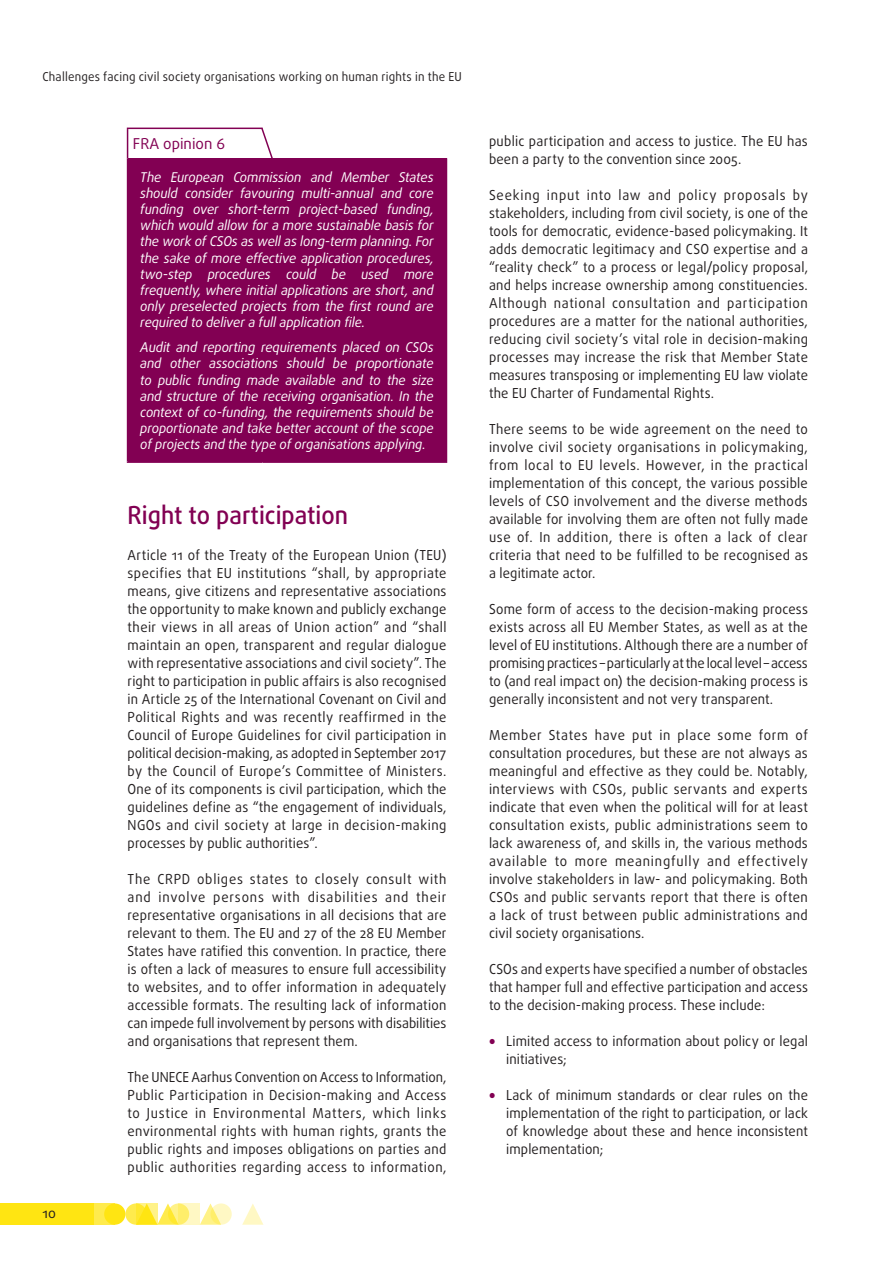
<style>
.page{position:relative;width:893px;height:1263px;background:#fff}
.page>*{position:absolute;margin:0;border:0;box-sizing:border-box;transform-origin:0 0}
.title_1_1_nn{font:500 24.75px "Daxline Pro";color:#820053;scale:.95 1}
.opinion_header{font:15px "Daxline Pro";color:#820053}
.body{font:13.8px/18px "Daxline Pro";letter-spacing:.015em;color:#231f20;text-align:justify;scale:.95 1}
.opinion_text{font:italic 13.5px/16.2px "Daxline Pro";letter-spacing:-.01em;color:#fff;text-align:justify}
.t1{font:13.5px "Daxline Pro";color:#231f20}
.t2{font:12.3px "Daxline Pro";letter-spacing:.015em;color:#231f20;scale:.95 1}
.s1{font-weight:900;color:#820053}
</style>
<div class="page">
<svg style="left:125px;top:1203px;width:22px;height:22px"></svg>
<div style="left:94px;top:1203px;width:21px;height:22px;background:#ffeb4d"></div>
<div style="left:0;top:1203px;width:94px;height:22px;background:#ffe512"></div>
<svg style="left:200px;top:1203px;width:18px;height:22px"></svg>
<svg style="left:242px;top:1204px;width:21px;height:21px"></svg>
<div style="left:104px;top:1203px;width:21px;height:22px;background:#ffe512;border-radius:50%"></div>
<svg style="left:157px;top:1203px;width:18px;height:22px"></svg>
<svg style="left:168px;top:1203px;width:21px;height:22px"></svg>
<svg style="left:210px;top:1203px;width:22px;height:22px"></svg>
<svg style="left:136px;top:1203px;width:21px;height:22px"></svg>
<svg style="left:179px;top:1203px;width:21px;height:22px"></svg>
<div style="left:128px;top:158px;width:318px;height:304px;background:#820053"></div>
<svg style="left:127px;top:129px;width:1px;height:29px"></svg>
<hr style="left:127px;top:128px;width:135px;height:1px;background:#820053">
<hr style="left:127px;top:158px;width:1px;height:303px;background:#820053">
<hr style="left:127px;top:461px;width:135px;height:2px;background:#820053">
<hr style="left:262px;top:461px;width:185px;height:2px;background:#820053">
<hr style="left:446px;top:158px;width:1px;height:303px;background:#820053">
<svg style="left:260px;top:127px;width:13px;height:31px"></svg>
<p class="t2" style="left:43px;top:68px;width:443px">Challenges facing civil society organisations working on human rights in the EU</p>
<p class="opinion_header" style="left:133px;top:133px;width:94px">FRA opinion 6</p>
<p class="opinion_text" style="left:140px;top:169px;width:295px">The European Commission and Member States should consider favouring multi-annual and core funding over short-term project-based funding, which would allow for a more sustainable basis for the work of CSOs as well as long-term planning. For the sake of more effective application procedures, two-step procedures could be used more frequently, where initial applications are short, and only preselected projects from the first round are required to deliver a full application file.</p>
<p class="opinion_text" style="left:140px;top:339px;width:295px">Audit and reporting requirements placed on CSOs and other associations should be proportionate to public funding made available and to the size and structure of the receiving organisation. In the context of co-funding, the requirements should be proportionate and take better account of the scope of projects and the type of organisations applying.</p>
<p class="t1" style="left:43px;top:1204px;width:15px">10</p>
<p class="title_1_1_nn" style="left:128px;top:499px;width:234px">Right to participation</p>
<p class="body" style="left:128px;top:546px;width:337px">Article 11 of the Treaty of the European Union (TEU) specifies that EU institutions “shall, by appropriate means, give citizens and representative associations the opportunity to make known and publicly exchange their views in all areas of Union action” and “shall maintain an open, transparent and regular dialogue with representative associations and civil society”. The right to participation in public affairs is also recognised in Article 25 of the International Covenant on Civil and Political Rights and was recently reaffirmed in the Council of Europe Guidelines for civil participation in political decision-making, as adopted in September 2017 by the Council of Europe’s Committee of Ministers.<br>One of its components is civil participation, which the guidelines define as “the engagement of individuals, NGOs and civil society at large in decision-making processes by public authorities”.</p>
<p class="body" style="left:128px;top:870px;width:337px">The CRPD obliges states to closely consult with and involve persons with disabilities and their representative organisations in all decisions that are relevant to them. The EU and 27 of the 28 EU Member States have ratified this convention. In practice, there is often a lack of measures to ensure full accessibility to websites, and to offer information in adequately accessible formats. The resulting lack of information can impede full involvement by persons with disabilities and organisations that represent them.</p>
<p class="body" style="left:128px;top:1068px;width:337px">The UNECE Aarhus Convention on Access to Information, Public Participation in Decision-making and Access to Justice in Environmental Matters, which links environmental rights with human rights, grants the public rights and imposes obligations on parties and public authorities regarding access to information,</p>
<p class="body" style="left:489px;top:132px;width:337px">public participation and access to justice. The EU has been a party to the convention since 2005.</p>
<p class="body" style="left:489px;top:186px;width:337px">Seeking input into law and policy proposals by stakeholders, including from civil society, is one of the tools for democratic, evidence-based policymaking. It adds democratic legitimacy and CSO expertise and a “reality check” to a process or legal/policy proposal, and helps increase ownership among constituencies.<br>Although national consultation and participation procedures are a matter for the national authorities, reducing civil society’s vital role in decision-making processes may increase the risk that Member State measures transposing or implementing EU law violate the EU Charter of Fundamental Rights.</p>
<p class="body" style="left:489px;top:420px;width:337px">There seems to be wide agreement on the need to involve civil society organisations in policymaking, from local to EU levels. However, in the practical implementation of this concept, the various possible levels of CSO involvement and the diverse methods available for involving them are often not fully made use of. In addition, there is often a lack of clear criteria that need to be fulfilled to be recognised as a legitimate actor.</p>
<p class="body" style="left:489px;top:600px;width:337px">Some form of access to the decision-making process exists across all EU Member States, as well as at the level of EU institutions. Although there are a number of promising practices – particularly at the local level – access to (and real impact on) the decision-making process is generally inconsistent and not very transparent.</p>
<p class="body" style="left:489px;top:726px;width:337px">Member States have put in place some form of consultation procedures, but these are not always as meaningful and effective as they could be. Notably, interviews with CSOs, public servants and experts indicate that even when the political will for at least consultation exists, public administrations seem to lack awareness of, and skills in, the various methods available to more meaningfully and effectively involve stakeholders in law- and policymaking. Both CSOs and public servants report that there is often a lack of trust between public administrations and civil society organisations.</p>
<p class="body" style="left:489px;top:960px;width:337px">CSOs and experts have specified a number of obstacles that hamper full and effective participation and access to the decision-making process. These include:</p>
<p class="body" style="left:506px;top:1032px;width:319px;text-indent:-17px"><span class="s1">•</span> Limited access to information about policy or legal initiatives;</p>
<p class="body" style="left:506px;top:1086px;width:319px;text-indent:-17px"><span class="s1">•</span> Lack of minimum standards or clear rules on the implementation of the right to participation, or lack of knowledge about these and hence inconsistent implementation;</p>
</div>
